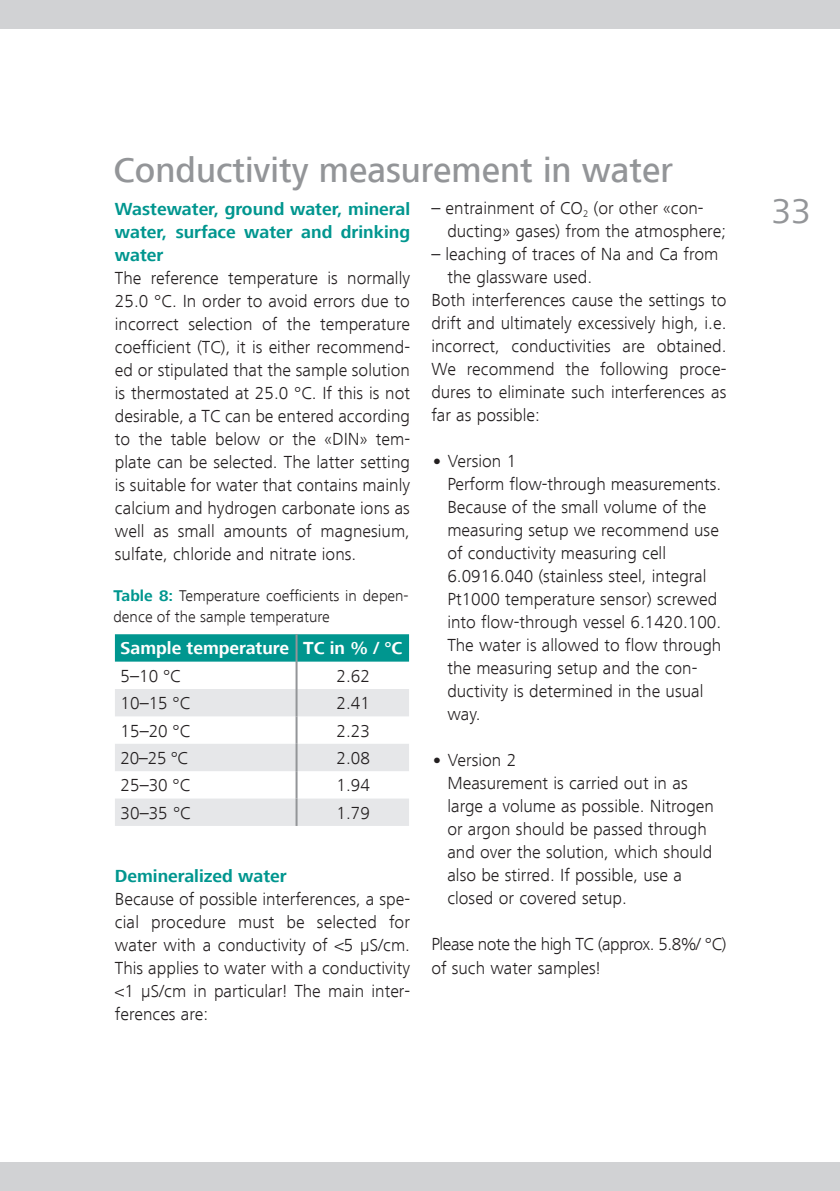
<style>
.page{position:relative;width:840px;height:1191px;background:#fff}
.page>*{position:absolute;margin:0;border:0;box-sizing:border-box;transform-origin:0 0}
.t1{font:500 36px "Frutiger Next LT";color:#939598}
.t2{font:36px "Frutiger Next LT";color:#939598}
.t3{font:300 18px/23px "Frutiger Next LT";color:#231f20}
.t4{font:700 18px/23px "Frutiger Next LT";color:#00968f;text-align:justify}
.t5{font:300 18px/23px "Frutiger Next LT";letter-spacing:-.025em;color:#231f20}
.t6{font:700 18px "Frutiger Next LT";color:#fff}
.t7{font:300 16px/21px "Frutiger Next LT";color:#231f20}
.s1{font-weight:800}
.s2{font-weight:700;color:#00968f}
</style>
<div class="page">
<div style="left:0;top:0;width:839px;height:28px;background:#d1d2d4"></div>
<div style="left:0;top:1162px;width:839px;height:29px;background:#d1d2d4"></div>
<div style="left:115px;top:634px;width:294px;height:27px;background:#00968f"></div>
<svg style="left:115px;top:689px;width:294px;height:137px;fill:#e6e7e9"></svg>
<hr style="left:295px;top:634px;width:2px;height:27px;background:#939598">
<hr style="left:295px;top:661px;width:2px;height:28px;background:#939598">
<hr style="left:295px;top:689px;width:2px;height:27px;background:#939598">
<hr style="left:295px;top:716px;width:2px;height:28px;background:#939598">
<hr style="left:295px;top:744px;width:2px;height:27px;background:#939598">
<hr style="left:295px;top:771px;width:2px;height:27px;background:#939598">
<hr style="left:295px;top:798px;width:2px;height:28px;background:#939598">
<h1 class="t1" style="left:113px;top:150px;width:561px">Conductivity measurement in water</h1>
<p class="t4" style="left:115px;top:197px;width:296px">Wastewater, ground water, mineral water, surface water and drinking water</p>
<p class="t3" style="left:115px;top:266px;width:296px;text-align:justify">The reference temperature is normally 25.0 °C. In order to avoid errors due to incorrect selection of the temperature coefficient (TC), it is either recommend&shy;ed or stipulated that the sample solution is thermostated at 25.0 °C. If this is not desirable, a TC can be entered according to the table below or the «DIN» tem&shy;plate can be selected. The latter setting is suitable for water that contains mainly calcium and hydrogen carbonate ions as well as small amounts of magnesium, sulfate, chloride and nitrate ions.</p>
<p class="t3" style="left:447px;top:197px;width:280px;text-indent:-16px">– entrainment of CO<sub>2</sub> (or other «con&shy;ducting» gases) from the atmosphere;</p>
<p class="t3" style="left:431px;top:243px;width:288px">– leaching of traces of Na and Ca from</p>
<p class="t3" style="left:447px;top:266px;width:146px">the glassware used.</p>
<p class="t3" style="left:431px;top:289px;width:296px">Both interferences cause the settings to</p>
<p class="t3" style="left:431px;top:312px;width:296px">drift and ultimately excessively high, i.e.</p>
<p class="t3" style="left:431px;top:335px;width:296px">incorrect, conductivities are obtained.</p>
<p class="t3" style="left:431px;top:358px;width:296px">We recommend the following proce-</p>
<p class="t3" style="left:431px;top:381px;width:296px">dures to eliminate such interferences as</p>
<p class="t3" style="left:431px;top:404px;width:110px">far as possible:</p>
<p class="t3" style="left:447px;top:450px;width:275px;text-indent:-16px"><span class="s1">•</span> Version 1<br>Perform flow-through measurements.<br>Because of the small volume of the measuring setup we recommend use of conductivity measuring cell<br>6.0916.040 (stainless steel, integral<br>Pt1000 temperature sensor) screwed into flow-through vessel 6.1420.100.<br>The water is allowed to flow through the measuring setup and the con&shy;ductivity is determined in the usual way.</p>
<p class="t3" style="left:447px;top:749px;width:268px;text-indent:-16px"><span class="s1">•</span> Version 2<br>Measurement is carried out in as large a volume as possible. Nitrogen or argon should be passed through and over the solution, which should also be stirred. If possible, use a closed or covered setup.</p>
<p class="t5" style="left:431px;top:933px;width:296px">Please note the high TC (approx. 5.8%/ °C) of such water samples!</p>
<p class="t7" style="left:113px;top:585px;width:296px"><span class="s2">Table 8:</span> Temperature coefficients in depen&shy;dence of the sample temperature</p>
<p class="t6" style="left:120px;top:638px;width:283px">Sample temperature TC in % / °C</p>
<p class="t3" style="left:120px;top:664px;width:62px">5–10 °C</p>
<p class="t3" style="left:336px;top:664px;width:35px">2.62</p>
<p class="t3" style="left:120px;top:692px;width:71px">10–15 °C</p>
<p class="t3" style="left:336px;top:692px;width:35px">2.41</p>
<p class="t3" style="left:120px;top:719px;width:71px">15–20 °C</p>
<p class="t3" style="left:336px;top:719px;width:35px">2.23</p>
<p class="t3" style="left:120px;top:746px;width:69px">20–25 °C</p>
<p class="t3" style="left:336px;top:746px;width:35px">2.08</p>
<p class="t3" style="left:120px;top:774px;width:71px">25–30 °C</p>
<p class="t3" style="left:336px;top:774px;width:35px">1.94</p>
<p class="t3" style="left:120px;top:801px;width:72px">30–35 °C</p>
<p class="t3" style="left:336px;top:801px;width:35px">1.79</p>
<p class="t4" style="left:115px;top:864px;width:173px">Demineralized water</p>
<p class="t3" style="left:115px;top:887px;width:296px;text-align:justify">Because of possible interferences, a spe&shy;cial procedure must be selected for water with a conductivity of &lt;5 μS/cm.<br>This applies to water with a conductivity &lt;1 μS/cm in particular! The main inter&shy;ferences are:</p>
<h1 class="t2" style="left:771px;top:191px;width:41px">33</h1>
</div>
